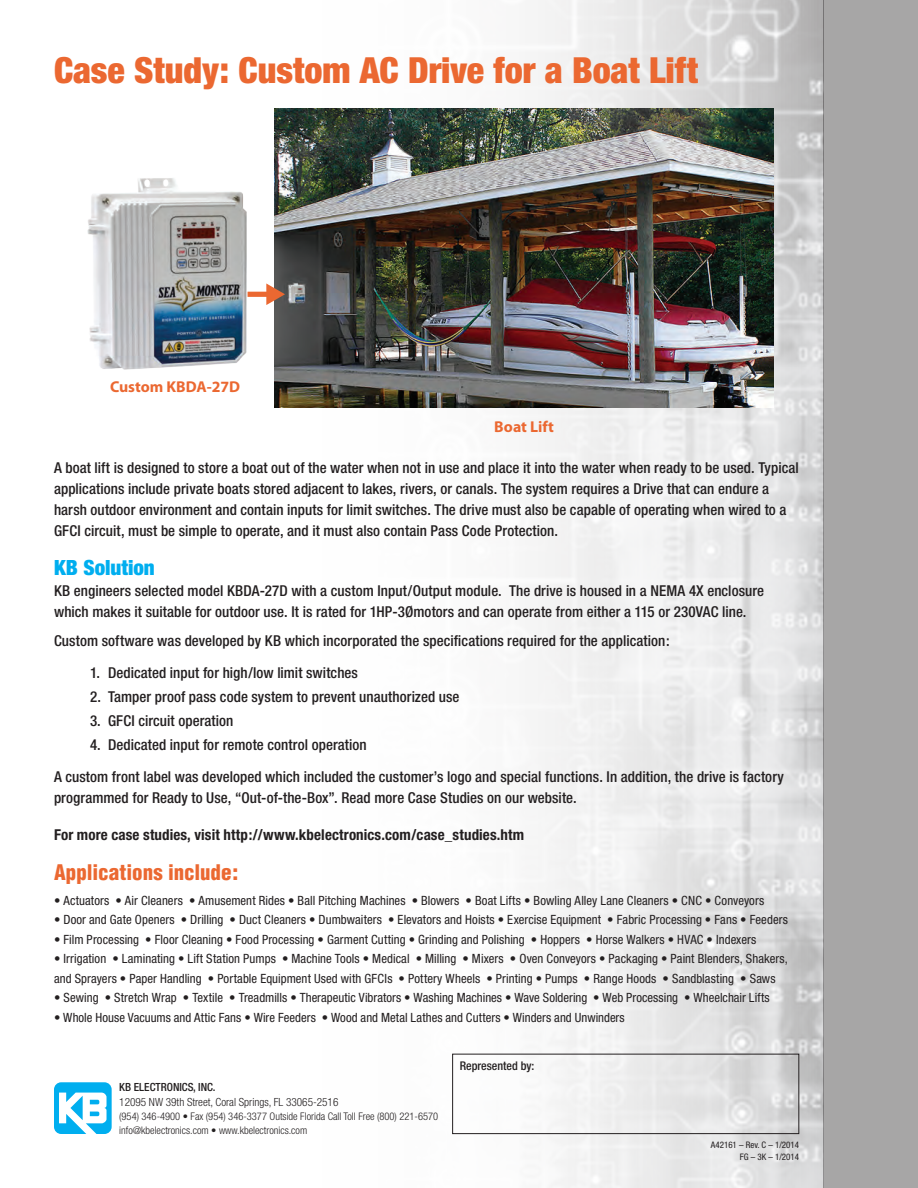
<style>
.page{position:relative;width:918px;height:1188px;background:#fff}
.page>*{position:absolute;margin:0;border:0;box-sizing:border-box;transform-origin:0 0}
.t1{font:900 condensed 36px "Helvetica Neue";letter-spacing:-.005em;color:#eb6831}
.t2{font:900 condensed 21px "Helvetica";color:#eb6831}
.t3{font:900 condensed 21px "Helvetica Neue";color:#00aeef}
.t4{font:700 15.75px "Myriad Pro";color:#eb6831}
.t5{font:500 condensed 15px/21px "Helvetica Neue";letter-spacing:.005em;color:#231f20}
.t6{font:700 condensed 15px "Helvetica Neue";letter-spacing:.01em;color:#231f20}
.Heading_4{font:condensed 12.75px/19.5px "Helvetica Neue";letter-spacing:.005em;color:#231f20}
.t7{font:500 condensed 12px "Helvetica Neue";color:#231f20}
.t8{font:300 condensed 11.25px/14.2px "Helvetica Neue";color:#231f20}
.t9{font:300 condensed 10.5px/14.2px "Helvetica Neue";color:#231f20}
.t10{font:condensed 9px "Helvetica Neue";color:#231f20}
.s1{font-weight:500}
</style>
<div class="page">
<img style="left:274px;top:0;width:550px;height:1188px">
<div style="left:824px;top:0;width:94px;height:1188px;background:#a7a6a6"></div>
<svg style="left:54px;top:1082px;width:58px;height:52px"></svg>
<div style="left:452px;top:1054px;width:347px;height:80px;border:1px solid #231f20"></div>
<img style="left:275px;top:108px;width:498px;height:299px">
<img style="left:87px;top:178px;width:161px;height:192px">
<svg style="left:248px;top:283px;width:37px;height:22px"></svg>
<p class="t1" style="left:54px;top:48px;width:646px">Case Study: Custom AC Drive for a Boat Lift</p>
<p class="t4" style="left:110px;top:377px;width:132px">Custom KBDA-27D</p>
<p class="t4" style="left:494px;top:417px;width:61px">Boat Lift</p>
<p class="t5" style="left:54px;top:457px;width:746px">A boat lift is designed to store a boat out of the water when not in use and place it into the water when ready to be used. Typical applications include private boats stored adjacent to lakes, rivers, or canals. The system requires a Drive that can endure a harsh outdoor environment and contain inputs for limit switches. The drive must also be capable of operating when wired to a GFCI circuit, must be simple to operate, and it must also contain Pass Code Protection.</p>
<p class="t3" style="left:54px;top:555px;width:102px">KB Solution</p>
<p class="t5" style="left:54px;top:580px;width:712px">KB engineers selected model KBDA-27D with a custom Input/Output module. The drive is housed in a NEMA 4X enclosure which makes it suitable for outdoor use. It is rated for 1HP-3Ømotors and can operate from either a 115 or 230VAC line.</p>
<p class="t5" style="left:54px;top:630px;width:617px">Custom software was developed by KB which incorporated the specifications required for the application:</p>
<p class="t5" style="left:90px;top:662px;width:269px">1. Dedicated input for high/low limit switches</p>
<p class="t5" style="left:90px;top:686px;width:371px">2. Tamper proof pass code system to prevent unauthorized use</p>
<p class="t5" style="left:90px;top:710px;width:145px">3. GFCI circuit operation</p>
<p class="t5" style="left:90px;top:734px;width:278px">4. Dedicated input for remote control operation</p>
<p class="t5" style="left:54px;top:766px;width:731px">A custom front label was developed which included the customer’s logo and special functions. In addition, the drive is factory programmed for Ready to Use, “Out-of-the-Box”. Read more Case Studies on our website.</p>
<p class="t6" style="left:54px;top:826px;width:472px">For more case studies, visit http://www.kbelectronics.com/case_studies.htm</p>
<p class="t2" style="left:54px;top:859px;width:186px">Applications include:</p>
<p class="Heading_4" style="left:54px;top:890px;width:712px">• Actuators • Air Cleaners • Amusement Rides • Ball Pitching Machines • Blowers • Boat Lifts • Bowling Alley Lane Cleaners • CNC • Conveyors</p>
<p class="Heading_4" style="left:54px;top:910px;width:735px">• Door and Gate Openers • Drilling • Duct Cleaners • Dumbwaiters • Elevators and Hoists • Exercise Equipment • Fabric Processing • Fans • Feeders</p>
<p class="Heading_4" style="left:54px;top:929px;width:704px">• Film Processing • Floor Cleaning • Food Processing • Garment Cutting • Grinding and Polishing • Hoppers • Horse Walkers • HVAC • Indexers</p>
<p class="Heading_4" style="left:54px;top:949px;width:735px">• Irrigation • Laminating • Lift Station Pumps • Machine Tools • Medical • Milling • Mixers • Oven Conveyors • Packaging • Paint Blenders, Shakers, and Sprayers • Paper Handling • Portable Equipment Used with GFCIs • Pottery Wheels • Printing • Pumps • Range Hoods • Sandblasting • Saws</p>
<p class="Heading_4" style="left:54px;top:988px;width:717px">• Sewing • Stretch Wrap • Textile • Treadmills • Therapeutic Vibrators • Washing Machines • Wave Soldering • Web Processing • Wheelchair Lifts</p>
<p class="Heading_4" style="left:54px;top:1007px;width:572px">• Whole House Vacuums and Attic Fans • Wire Feeders • Wood and Metal Lathes and Cutters • Winders and Unwinders</p>
<p class="t8" style="left:119px;top:1080px;width:221px"><span class="s1">KB ELECTRONICS, INC.<br></span>12095 NW 39th Street, Coral Springs, FL 33065-2516</p>
<p class="t9" style="left:119px;top:1109px;width:321px">(954) 346-4900 • Fax (954) 346-3377 Outside Florida Call Toll Free (800) 221-6570 info@kbelectronics.com • www.kbelectronics.com</p>
<p class="t7" style="left:460px;top:1059px;width:76px">Represented by:</p>
<p class="t10" style="left:711px;top:1139px;width:90px">A42161 – Rev. C – 1/2014</p>
<p class="t10" style="left:740px;top:1152px;width:61px">FG – 3K – 1/2014</p>
</div>
